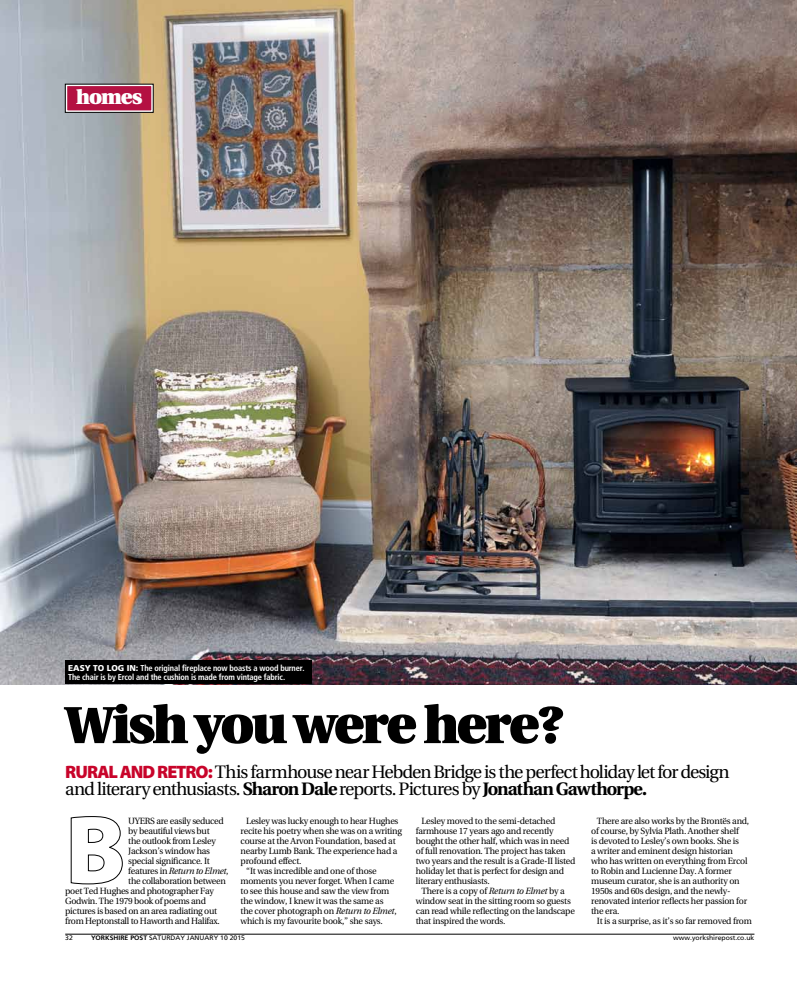
<style>
.page{position:relative;width:797px;height:995px;background:#fff}
.page>*{position:absolute;margin:0;border:0;box-sizing:border-box;transform-origin:0 0}
.t1{font:900 52px "Utopia";letter-spacing:-.05em;color:#000}
.t2{font:900 20px "Utopia";letter-spacing:-.05em;color:#fff}
.t3{font:18px/17px "Utopia";letter-spacing:-.05em;color:#000}
.t4{font:9px/10px "Utopia";letter-spacing:-.025em;color:#000}
.t5{font:italic 9px "Utopia";letter-spacing:-.035em;color:#000}
.t6{font:700 condensed 8.5px/9px "Frutiger";letter-spacing:-.02em;color:#fff}
.t7{font:6.5px "Frutiger";color:#000;scale:1.06 1}
.t8{font:6.5px "Frutiger";color:#000;scale:1.05 1}
.s1{font-weight:900;font-stretch:normal}
.s2{font-family:"Myriad Pro";font-weight:900;color:#c8042a}
.s3{font-weight:700}
.s4{font-style:normal}
.s5{font-style:italic}
</style>
<div class="page">
<hr style="left:65px;top:934px;width:689px;height:1px;background:#000">
<img style="left:0;top:0;width:797px;height:684px">
<svg style="left:70px;top:816px;width:53px;height:69px"></svg>
<svg style="left:64px;top:83px;width:90px;height:30px;background:#ac3156"></svg>
<div style="left:65px;top:661px;width:246px;height:23px;background:#000"></div>
<h2 class="t2" style="left:76px;top:86px;width:68px">homes</h2>
<p class="t6" style="left:68px;top:663px;width:238px"><span class="s1">EASY TO LOG IN:</span> The original fireplace now boasts a wood burner.<br>The chair is by Ercol and the cushion is made from vintage fabric.</p>
<h1 class="t1" style="left:65px;top:695px;width:500px">Wish you were here?</h1>
<h3 class="t3" style="left:65px;top:764px;width:666px"><span class="s2">RURAL AND RETRO:</span> This farmhouse near Hebden Bridge is the perfect holiday let for design and literary enthusiasts. <span class="s3">Sharon Dale</span> reports. Pictures by <span class="s3">Jonathan Gawthorpe.</span></h3>
<p class="t4" style="left:128px;top:816px;width:97px">uyers are easily seduced</p>
<p class="t4" style="left:128px;top:826px;width:83px">by beautiful views but</p>
<p class="t4" style="left:128px;top:836px;width:89px">the outlook from Lesley</p>
<p class="t4" style="left:128px;top:846px;width:83px">Jackson’s window has</p>
<p class="t4" style="left:128px;top:856px;width:83px">special significance. It</p>
<p class="t5" style="left:128px;top:866px;width:102px"><span class="s4">features in</span> Return to Elmet<span class="s4">,</span></p>
<p class="t4" style="left:128px;top:876px;width:99px">the collaboration between</p>
<p class="t4" style="left:65px;top:886px;width:150px">poet Ted Hughes and photographer Fay</p>
<p class="t4" style="left:65px;top:896px;width:142px">Godwin. The 1979 book of poems and</p>
<p class="t4" style="left:65px;top:906px;width:153px">pictures is based on an area radiating out</p>
<p class="t4" style="left:65px;top:916px;width:156px">from Heptonstall to Haworth and Halifax.</p>
<p class="t4" style="left:246px;top:816px;width:154px">Lesley was lucky enough to hear Hughes</p>
<p class="t4" style="left:240px;top:826px;width:163px">recite his poetry when she was on a writing</p>
<p class="t4" style="left:240px;top:836px;width:157px">course at the Arvon Foundation, based at</p>
<p class="t4" style="left:240px;top:846px;width:158px">nearby Lumb Bank. The experience had a</p>
<p class="t4" style="left:240px;top:856px;width:62px">profound effect.</p>
<p class="t4" style="left:246px;top:866px;width:132px">“It was incredible and one of those</p>
<p class="t4" style="left:240px;top:876px;width:155px">moments you never forget. When I came</p>
<p class="t4" style="left:240px;top:886px;width:150px">to see this house and saw the view from</p>
<p class="t4" style="left:240px;top:896px;width:144px">the window, I knew it was the same as</p>
<p class="t4" style="left:240px;top:906px;width:158px">the cover photograph on <span class="s5">Return to Elmet</span>,</p>
<p class="t4" style="left:240px;top:916px;width:144px">which is my favourite book,” she says.</p>
<p class="t4" style="left:416px;top:816px;width:161px;text-indent:6px">Lesley moved to the semi-detached farmhouse 17 years ago and recently bought the other half, which was in need of full renovation. The project has taken two years and the result is a Grade-II listed holiday let that is perfect for design and literary enthusiasts.</p>
<p class="t4" style="left:416px;top:886px;width:160px;text-indent:6px">There is a copy of <span class="s5">Return to Elmet</span> by a window seat in the sitting room so guests can read while reflecting on the landscape that inspired the words.</p>
<p class="t4" style="left:591px;top:816px;width:160px;text-indent:6px">There are also works by the Brontës and, of course, by Sylvia Plath. Another shelf<br>is devoted to Lesley’s own books. She is<br>a writer and eminent design historian who has written on everything from Ercol to Robin and Lucienne Day. A former museum curator, she is an authority on 1950s and 60s design, and the newly&shy;renovated interior reflects her passion for the era.</p>
<p class="t4" style="left:596px;top:916px;width:157px">It is a surprise, as it’s so far removed from</p>
<p class="t8" style="left:65px;top:934px;width:9px">32</p>
<p class="t7" style="left:91px;top:934px;width:147px"><span class="s3">YORKSHIRE POST</span> Saturday January 10 2015</p>
<p class="t7" style="left:673px;top:934px;width:78px">www.yorkshirepost.co.uk</p>
</div>
